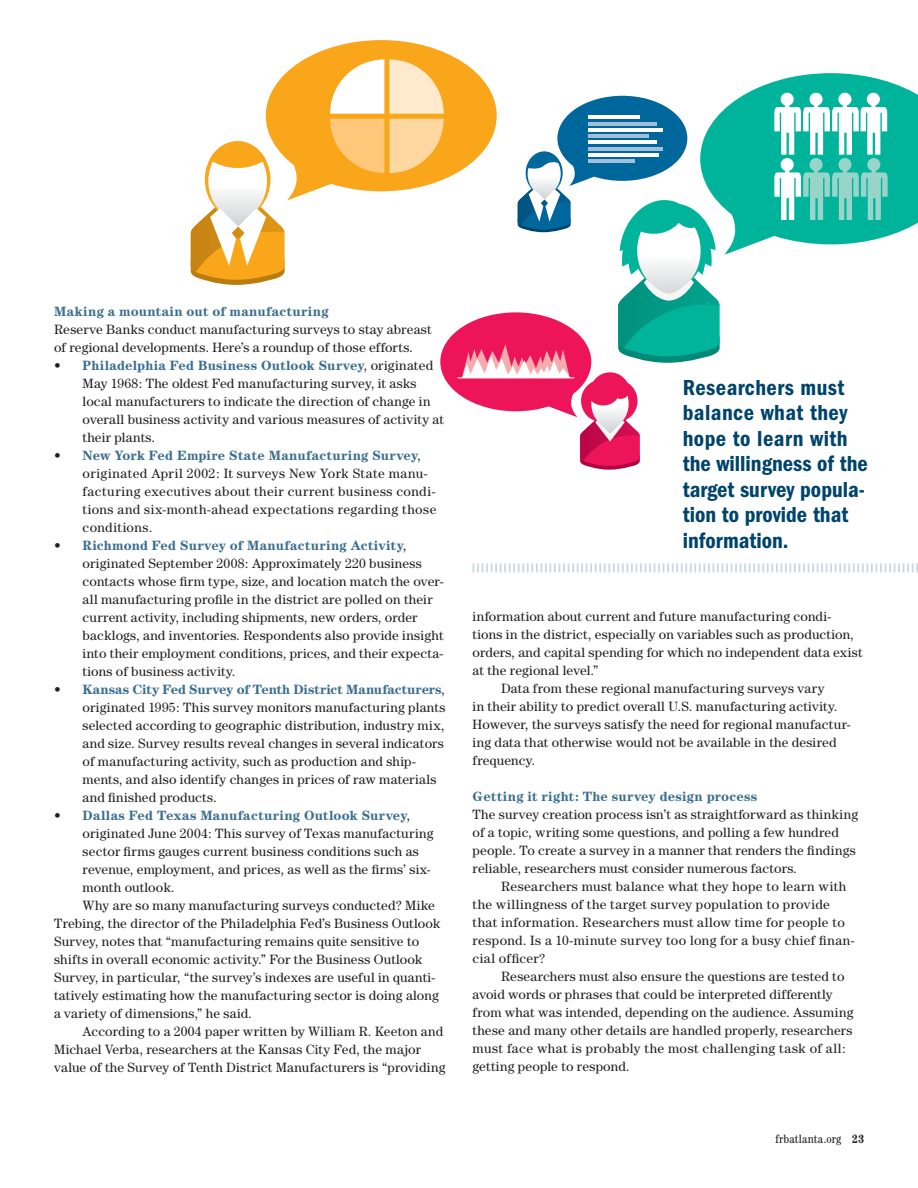
<style>
.page{position:relative;width:918px;height:1188px;background:#fff}
.page>*{position:absolute;margin:0;border:0;box-sizing:border-box;transform-origin:0 0}
.t1{font:600 condensed 22.5px/25.5px "Franklin Gothic";color:#00446b}
.t2{font:13.5px/18px "Century";letter-spacing:.02em;color:#231f20}
.t3{font:700 13.5px "Century";letter-spacing:.02em;color:#3a6e8f}
.t4{font:13.5px "Century";color:#231f20}
.t5{font:condensed 12px "Century";letter-spacing:.02em;color:#231f20}
.s1{font-weight:700;color:#3a6e8f}
.s2{font-weight:400;color:#231f20}
.s3{font-weight:700}
</style>
<div class="page">
<svg style="left:473px;top:563px;width:445px;height:9px"></svg>
<svg style="left:191px;top:40px;width:727px;height:430px"></svg>
<p class="t3" style="left:54px;top:307px;width:276px">Making a mountain out of manufacturing</p>
<p class="t2" style="left:54px;top:321px;width:379px">Reserve Banks conduct manufacturing surveys to stay abreast of regional developments. Here’s a roundup of those efforts.</p>
<p class="t2" style="left:83px;top:357px;width:363px;text-indent:-28px">• <span class="s1">Philadelphia Fed Business Outlook Survey</span>, originated May 1968: The oldest Fed manufacturing survey, it asks local manufacturers to indicate the direction of change in overall business activity and various measures of activity at their plants.</p>
<p class="t2" style="left:83px;top:447px;width:355px;text-indent:-28px">• <span class="s1">New York Fed Empire State Manufacturing Survey</span>, originated April 2002: It surveys New York State manu&shy;facturing executives about their current business condi&shy;tions and six-month-ahead expectations regarding those conditions.</p>
<p class="t2" style="left:83px;top:537px;width:362px;text-indent:-28px">• <span class="s1">Richmond Fed Survey of Manufacturing Activity</span>, originated September 2008: Approximately 220 business contacts whose firm type, size, and location match the over&shy;all manufacturing profile in the district are polled on their current activity, including shipments, new orders, order backlogs, and inventories. Respondents also provide insight into their employment conditions, prices, and their expecta&shy;tions of business activity.</p>
<p class="t2" style="left:83px;top:681px;width:364px;text-indent:-28px">• <span class="s1">Kansas City Fed Survey of Tenth District Manufacturers</span>, originated 1995: This survey monitors manufacturing plants selected according to geographic distribution, industry mix, and size. Survey results reveal changes in several indicators of manufacturing activity, such as production and ship&shy;ments, and also identify changes in prices of raw materials and finished products.</p>
<p class="t3" style="left:54px;top:811px;width:358px"><span class="s2">•</span> Dallas Fed Texas Manufacturing Outlook Survey<span class="s2">,</span></p>
<p class="t2" style="left:83px;top:825px;width:353px">originated June 2004: This survey of Texas manufacturing</p>
<p class="t2" style="left:83px;top:843px;width:338px">sector firms gauges current business conditions such as</p>
<p class="t2" style="left:83px;top:861px;width:350px">revenue, employment, and prices, as well as the firms’ six-</p>
<p class="t4" style="left:83px;top:883px;width:93px">month outlook.</p>
<p class="t2" style="left:83px;top:897px;width:354px">Why are so many manufacturing surveys conducted? Mike</p>
<p class="t2" style="left:54px;top:915px;width:388px">Trebing, the director of the Philadelphia Fed’s Business Outlook</p>
<p class="t2" style="left:54px;top:933px;width:367px">Survey, notes that “manufacturing remains quite sensitive to</p>
<p class="t2" style="left:54px;top:951px;width:370px">shifts in overall economic activity.” For the Business Outlook</p>
<p class="t2" style="left:54px;top:969px;width:383px">Survey, in particular, “the survey’s indexes are useful in quanti-</p>
<p class="t2" style="left:54px;top:987px;width:386px">tatively estimating how the manufacturing sector is doing along</p>
<p class="t2" style="left:54px;top:1005px;width:199px">a variety of dimensions,” he said.</p>
<p class="t2" style="left:83px;top:1023px;width:362px">According to a 2004 paper written by William R. Keeton and</p>
<p class="t2" style="left:54px;top:1041px;width:368px">Michael Verba, researchers at the Kansas City Fed, the major</p>
<p class="t2" style="left:54px;top:1059px;width:393px">value of the Survey of Tenth District Manufacturers is “providing</p>
<h1 class="t1" style="left:683px;top:376px;width:187px">Researchers must balance what they hope to learn with the willingness of the target survey popula&shy;tion to provide that information.</h1>
<p class="t2" style="left:473px;top:608px;width:360px">information about current and future manufacturing condi-</p>
<p class="t2" style="left:473px;top:626px;width:383px">tions in the district, especially on variables such as production,</p>
<p class="t2" style="left:473px;top:644px;width:392px">orders, and capital spending for which no independent data exist</p>
<p class="t2" style="left:473px;top:662px;width:127px">at the regional level.”</p>
<p class="t2" style="left:501px;top:680px;width:325px">Data from these regional manufacturing surveys vary</p>
<p class="t2" style="left:473px;top:698px;width:367px">in their ability to predict overall U.S. manufacturing activity.</p>
<p class="t2" style="left:473px;top:716px;width:380px">However, the surveys satisfy the need for regional manufactur-</p>
<p class="t2" style="left:473px;top:734px;width:366px">ing data that otherwise would not be available in the desired</p>
<p class="t2" style="left:473px;top:752px;width:64px">frequency.</p>
<p class="t3" style="left:473px;top:792px;width:286px">Getting it right: The survey design process</p>
<p class="t2" style="left:473px;top:806px;width:387px">The survey creation process isn’t as straightforward as thinking of a topic, writing some questions, and polling a few hundred people. To create a survey in a manner that renders the findings reliable, researchers must consider numerous factors.</p>
<p class="t2" style="left:473px;top:878px;width:384px;text-indent:28px">Researchers must balance what they hope to learn with the willingness of the target survey population to provide that information. Researchers must allow time for people to respond. Is a 10-minute survey too long for a busy chief finan&shy;cial officer?</p>
<p class="t2" style="left:473px;top:968px;width:382px;text-indent:28px">Researchers must also ensure the questions are tested to avoid words or phrases that could be interpreted differently from what was intended, depending on the audience. Assuming these and many other details are handled properly, researchers must face what is probably the most challenging task of all: getting people to respond.</p>
<p class="t5" style="left:775px;top:1135px;width:90px">frbatlanta.org <span class="s3">23</span></p>
</div>
